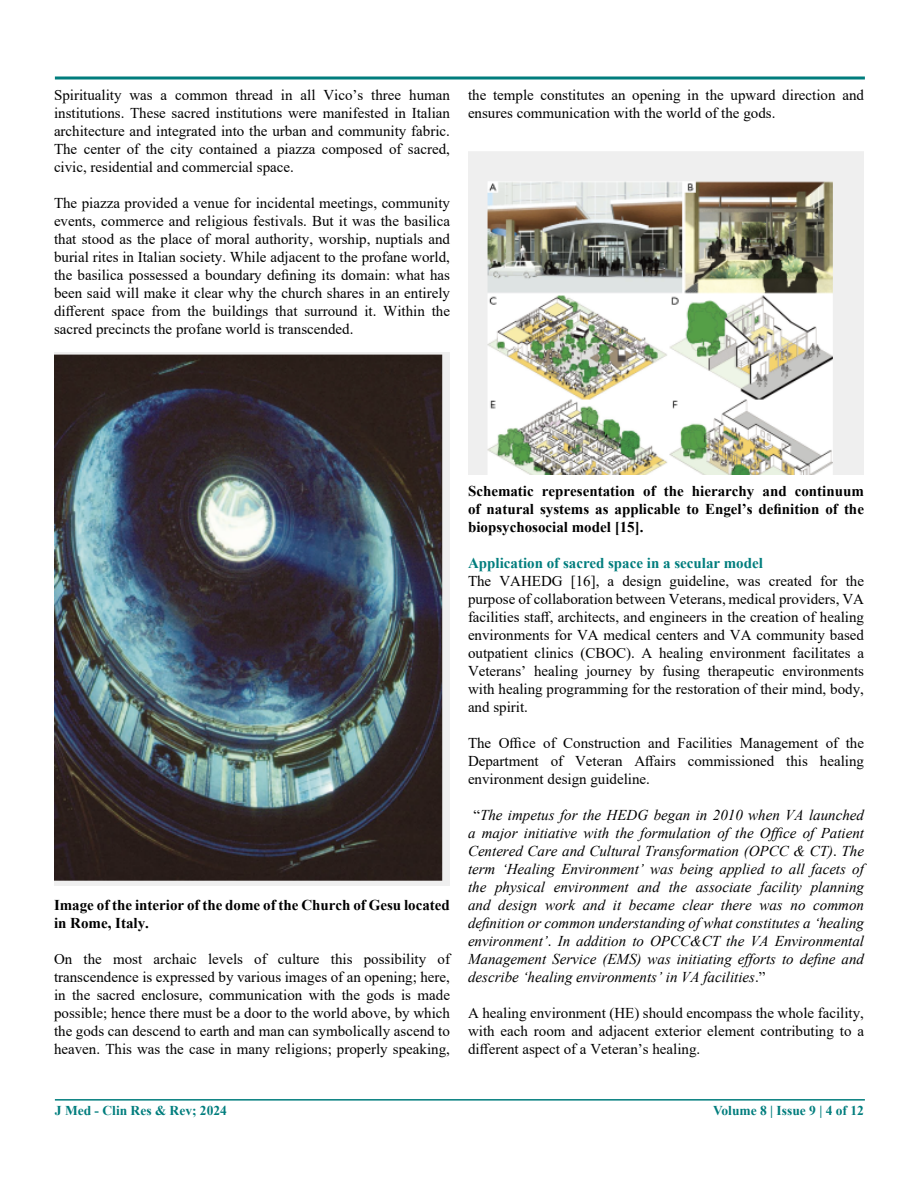
<style>
.page{position:relative;width:918px;height:1188px;background:#fff}
.page>*{position:absolute;margin:0;border:0;box-sizing:border-box;transform-origin:0 0}
.t1{font:15px/18px "Times New Roman";color:#000;text-align:justify}
.t2{font:italic 15px/18px "Times New Roman";color:#000;text-align:justify}
.t3{font:700 15px/18px "Times New Roman";color:#000}
.t4{font:700 15px "Times New Roman";color:#007d7d}
.t5{font:700 13.5px "Times New Roman";color:#007d7d}
.s1{font-style:normal}
</style>
<div class="page">
<hr style="left:55px;top:1099px;width:810px;height:2px;background:#007d7d">
<svg style="left:54px;top:76px;width:811px;height:4px;background:#3f9d9d"></svg>
<img style="left:468px;top:151px;width:396px;height:324px">
<img style="left:54px;top:353px;width:396px;height:532px">
<p class="t1" style="left:54px;top:85px;width:398px">Spirituality was a common thread in all Vico’s three human institutions. These sacred institutions were manifested in Italian architecture and integrated into the urban and community fabric.<br>The center of the city contained a piazza composed of sacred, civic, residential and commercial space.</p>
<p class="t1" style="left:54px;top:193px;width:398px">The piazza provided a venue for incidental meetings, community events, commerce and religious festivals. But it was the basilica that stood as the place of moral authority, worship, nuptials and burial rites in Italian society. While adjacent to the profane world, the basilica possessed a boundary defining its domain: what has been said will make it clear why the church shares in an entirely different space from the buildings that surround it. Within the sacred precincts the profane world is transcended.</p>
<p class="t1" style="left:468px;top:85px;width:398px">the temple constitutes an opening in the upward direction and ensures communication with the world of the gods.</p>
<p class="t3" style="left:54px;top:895px;width:397px">Image of the interior of the dome of the Church of Gesu located in Rome, Italy.</p>
<p class="t1" style="left:54px;top:949px;width:398px">On the most archaic levels of culture this possibility of transcendence is expressed by various images of an opening; here, in the sacred enclosure, communication with the gods is made possible; hence there must be a door to the world above, by which the gods can descend to earth and man can symbolically ascend to heaven. This was the case in many religions; properly speaking,</p>
<p class="t3" style="left:468px;top:481px;width:397px;text-align:justify">Schematic representation of the hierarchy and continuum of natural systems as applicable to Engel’s definition of the biopsychosocial model [15].</p>
<p class="t4" style="left:468px;top:552px;width:296px">Application of sacred space in a secular model</p>
<p class="t1" style="left:468px;top:571px;width:398px">The VAHEDG [16], a design guideline, was created for the purpose of collaboration between Veterans, medical providers, VA facilities staff, architects, and engineers in the creation of healing environments for VA medical centers and VA community based outpatient clinics (CBOC). A healing environment facilitates a Veterans’ healing journey by fusing therapeutic environments with healing programming for the restoration of their mind, body, and spirit.</p>
<p class="t1" style="left:468px;top:733px;width:398px">The Office of Construction and Facilities Management of the Department of Veteran Affairs commissioned this healing environment design guideline.</p>
<p class="t2" style="left:468px;top:805px;width:398px;text-indent:5px"><span class="s1">“</span>The impetus for the HEDG began in 2010 when VA launched a major initiative with the formulation of the Office of Patient Centered Care and Cultural Transformation (OPCC &amp; CT)<span class="s1">.</span> The term ‘Healing Environment’ was being applied to all facets of the physical environment and the associate facility planning and design work and it became clear there was no common definition or common understanding of what constitutes a ‘healing environment’<span class="s1">.</span> In addition to OPCC&amp;CT the VA Environmental Management Service (EMS) was initiating efforts to define and describe ‘healing environments’ in VA facilities<span class="s1">.”</span></p>
<p class="t1" style="left:468px;top:1003px;width:398px">A healing environment (HE) should encompass the whole facility, with each room and adjacent exterior element contributing to a different aspect of a Veteran’s healing.</p>
<p class="t5" style="left:55px;top:1101px;width:174px">J Med - Clin Res &amp; Rev; 2024</p>
<p class="t5" style="left:713px;top:1101px;width:152px">Volume 8 | Issue 9 | 4 of 12</p>
</div>
